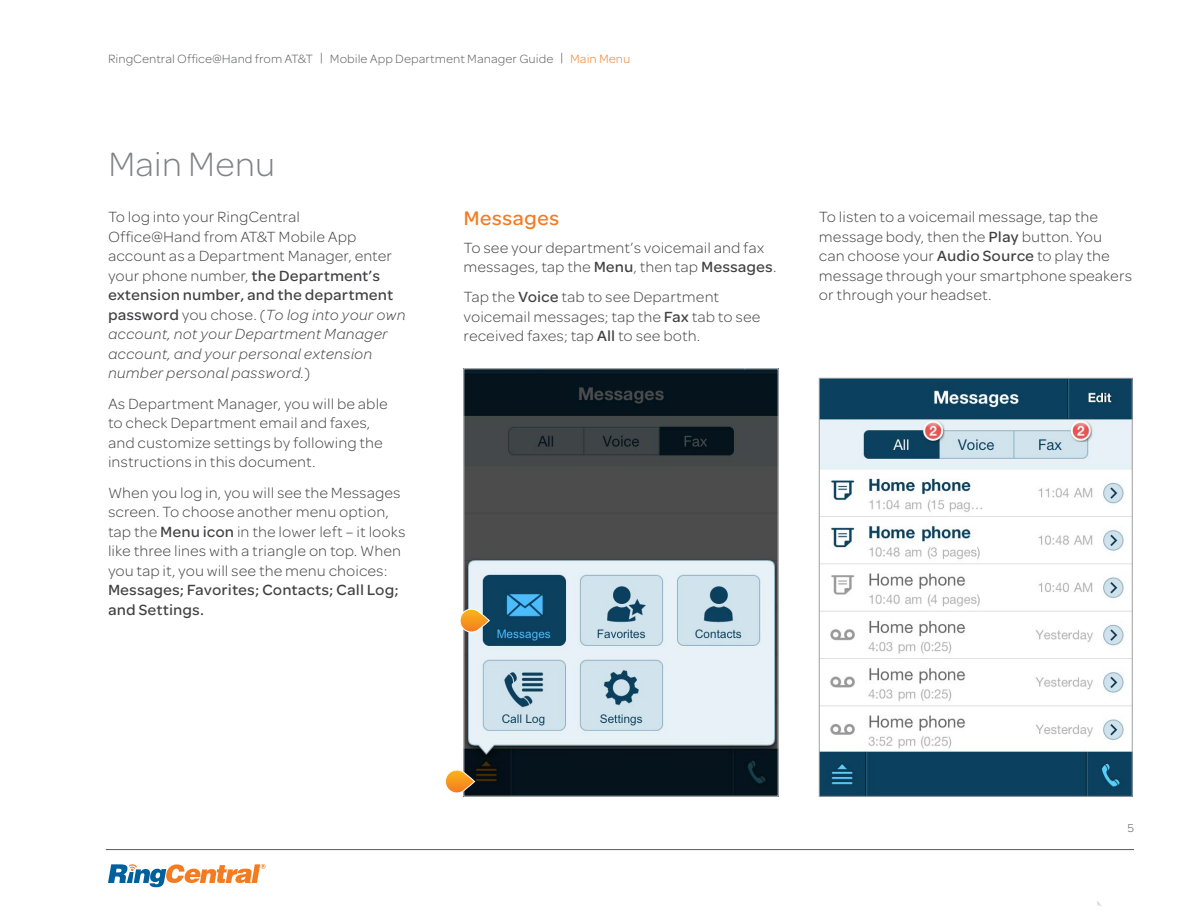
<style>
.page{position:relative;width:1188px;height:918px;background:#fff}
.page>*{position:absolute;margin:0;border:0;box-sizing:border-box;transform-origin:0 0}
.t1{font:300 36px "Omnes ATT";letter-spacing:-.01em;color:#808285}
.t2{font:500 21px "Omnes ATT";color:#f47b20}
.t3{font:300 15.75px/19.5px "Omnes ATT";color:#414042}
.t4{font:500 15.75px/19.5px "Omnes ATT";color:#414042}
.t5{font:300 12.75px "Omnes ATT";color:#58595b}
.t6{font:300 12px "Omnes ATT";color:#58595b}
.s1{color:#f47b20}
.s2{font-weight:500}
.s3{font-style:italic}
</style>
<div class="page">
<svg style="left:1097px;top:901px;width:5px;height:5px"></svg>
<hr style="left:106px;top:849px;width:1028px;height:1px;background:#58595b">
<svg style="left:108px;top:864px;width:158px;height:23px"></svg>
<img style="left:466px;top:370px;width:310px;height:424px">
<img style="left:821px;top:380px;width:310px;height:415px">
<div style="left:819px;top:378px;width:314px;height:419px;border:1px solid #9d9fa2"></div>
<svg style="left:460px;top:608px;width:30px;height:25px"></svg>
<svg style="left:445px;top:769px;width:30px;height:25px"></svg>
<p class="t5" style="left:108px;top:50px;width:524px">RingCentral Office@Hand from AT&amp;T | Mobile App Department Manager Guide | <span class="s1">Main Menu</span></p>
<h1 class="t1" style="left:108px;top:140px;width:169px">Main Menu</h1>
<p class="t3" style="left:108px;top:207px;width:299px">To log into your RingCentral<br>Office@Hand from AT&amp;T Mobile App account as a Department Manager, enter your phone number, <span class="s2">the Department’s extension number, and the department password</span> you chose. (<span class="s3">To log into your own account, not your Department Manager account, and your personal extension number personal password.</span>)</p>
<p class="t3" style="left:108px;top:393px;width:281px">As Department Manager, you will be able to check Department email and faxes, and customize settings by following the instructions in this document.</p>
<p class="t3" style="left:108px;top:482px;width:299px">When you log in, you will see the Messages screen. To choose another menu option, tap the <span class="s2">Menu icon</span> in the lower left – it looks like three lines with a triangle on top. When you tap it, you will see the menu choices:</p>
<p class="t4" style="left:108px;top:579px;width:292px">Messages; Favorites; Contacts; Call Log; and Settings.</p>
<h2 class="t2" style="left:464px;top:204px;width:97px">Messages</h2>
<p class="t3" style="left:464px;top:237px;width:315px">To see your department’s voicemail and fax messages, tap the <span class="s2">Menu</span>, then tap <span class="s2">Messages</span>.</p>
<p class="t3" style="left:464px;top:287px;width:299px">Tap the <span class="s2">Voice</span> tab to see Department voicemail messages; tap the <span class="s2">Fax</span> tab to see received faxes; tap <span class="s2">All</span> to see both.</p>
<p class="t3" style="left:819px;top:207px;width:315px">To listen to a voicemail message, tap the message body, then the <span class="s2">Play</span> button. You<br>can choose your <span class="s2">Audio Source</span> to play the message through your smartphone speakers or through your headset.</p>
<p class="t6" style="left:1127px;top:820px;width:8px">5</p>
</div>
